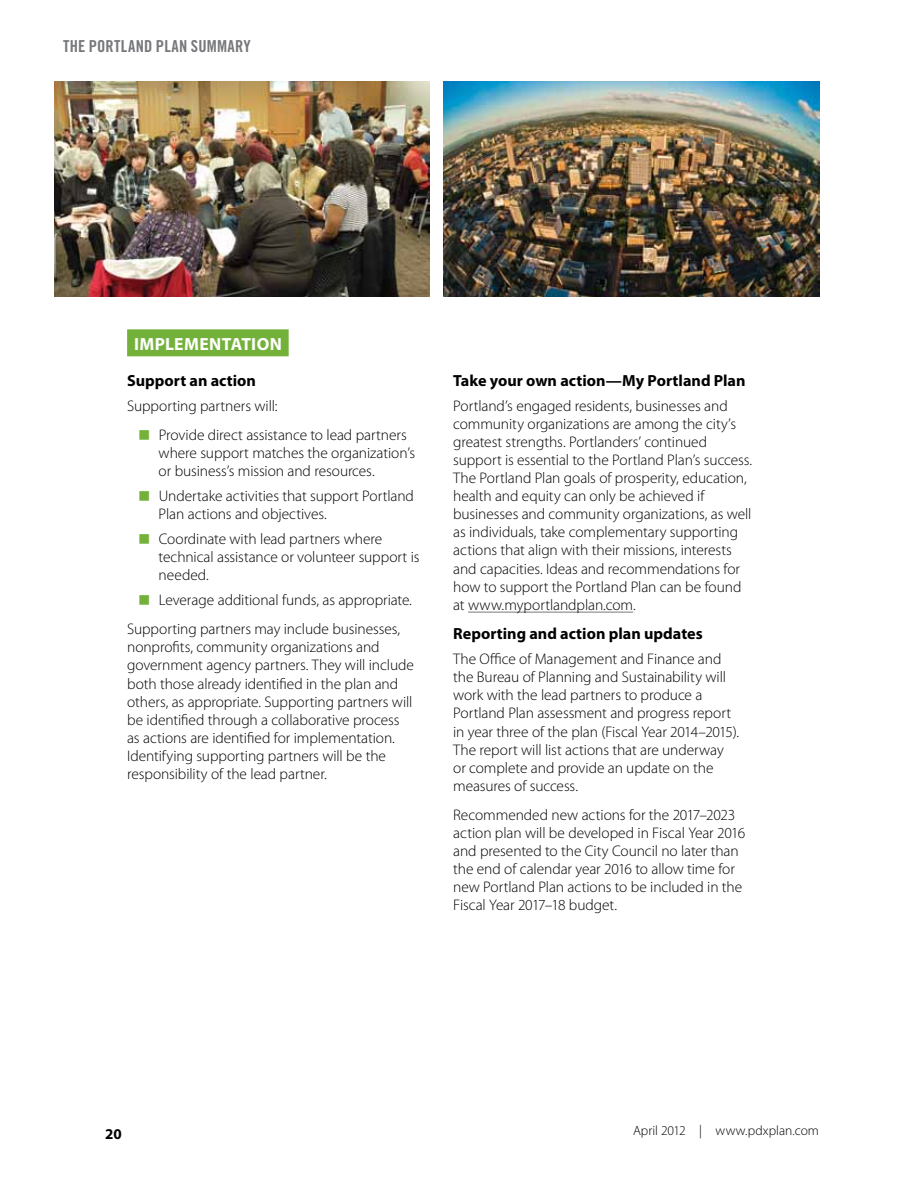
<style>
.page{position:relative;width:918px;height:1188px;background:#fff}
.page>*{position:absolute;margin:0;border:0;box-sizing:border-box;transform-origin:0 0}
.t1{font:700 17.7px "Myriad Pro";color:#fff}
.t2{font:16.5px "Trade Gothic LT Std Bd Cn 20";letter-spacing:.015em;color:#77787b}
.t3{font:700 16.2px "Myriad Pro";color:#000}
.t4{font:300 15.3px/18px "Myriad Pro";letter-spacing:-.005em;color:#000}
.t5{font:700 15px "Myriad Pro";color:#000}
.t6{font:300 13.5px "Myriad Pro";letter-spacing:.005em;color:#000}
</style>
<div class="page">
<div style="left:127px;top:329px;width:162px;height:27px;background:#74b13b"></div>
<hr style="left:468px;top:612px;width:165px;height:1px;background:#77787b">
<img style="left:443px;top:81px;width:376px;height:216px">
<img style="left:54px;top:81px;width:376px;height:216px">
<p class="t2" style="left:63px;top:37px;width:189px">THE PORTLAND PLAN SUMMARY</p>
<p class="t1" style="left:134px;top:332px;width:53px">Impleme</p>
<p class="t1" style="left:209px;top:332px;width:23px">ntatio</p>
<p class="t1" style="left:270px;top:332px;width:14px">n</p>
<p class="t3" style="left:127px;top:370px;width:130px">Support an action</p>
<p class="t4" style="left:159px;top:391px;width:249px;line-height:29.2px;text-indent:-32px">Supporting partners will:<br>Provide direct assistance to lead partners</p>
<p class="t4" style="left:159px;top:444px;width:258px">where support matches the organization’s or business’s mission and resources.</p>
<p class="t4" style="left:159px;top:487px;width:257px">Undertake activities that support Portland<br>Plan actions and objectives.</p>
<p class="t4" style="left:159px;top:530px;width:262px">Coordinate with lead partners where technical assistance or volunteer support is needed.</p>
<p class="t4" style="left:127px;top:585px;width:286px;line-height:29.2px;text-indent:32px">Leverage additional funds, as appropriate.<br>Supporting partners may include businesses,</p>
<p class="t4" style="left:127px;top:638px;width:288px">nonprofits, community organizations and government agency partners. They will include both those already identified in the plan and others, as appropriate. Supporting partners will be identified through a collaborative process as actions are identified for implementation.<br>Identifying supporting partners will be the responsibility of the lead partner.</p>
<p class="t3" style="left:453px;top:370px;width:294px">Take your own action—My Portland Plan</p>
<p class="t4" style="left:453px;top:397px;width:301px">Portland’s engaged residents, businesses and community organizations are among the city’s greatest strengths. Portlanders’ continued support is essential to the Portland Plan’s success.<br>The Portland Plan goals of prosperity, education, health and equity can only be achieved if businesses and community organizations, as well as individuals, take complementary supporting actions that align with their missions, interests and capacities. Ideas and recommendations for how to support the Portland Plan can be found at www.myportlandplan.com.</p>
<p class="t3" style="left:453px;top:623px;width:251px">Reporting and action plan updates</p>
<p class="t4" style="left:453px;top:650px;width:287px">The Office of Management and Finance and the Bureau of Planning and Sustainability will work with the lead partners to produce a Portland Plan assessment and progress report in year three of the plan (Fiscal Year 2014–2015).<br>The report will list actions that are underway or complete and provide an update on the measures of success.</p>
<p class="t4" style="left:453px;top:806px;width:294px">Recommended new actions for the 2017–2023 action plan will be developed in Fiscal Year 2016 and presented to the City Council no later than the end of calendar year 2016 to allow time for new Portland Plan actions to be included in the Fiscal Year 2017–18 budget.</p>
<p class="t5" style="left:105px;top:1124px;width:18px">20</p>
<p class="t6" style="left:633px;top:1122px;width:187px">April 2012 | www.pdxplan.com</p>
</div>
